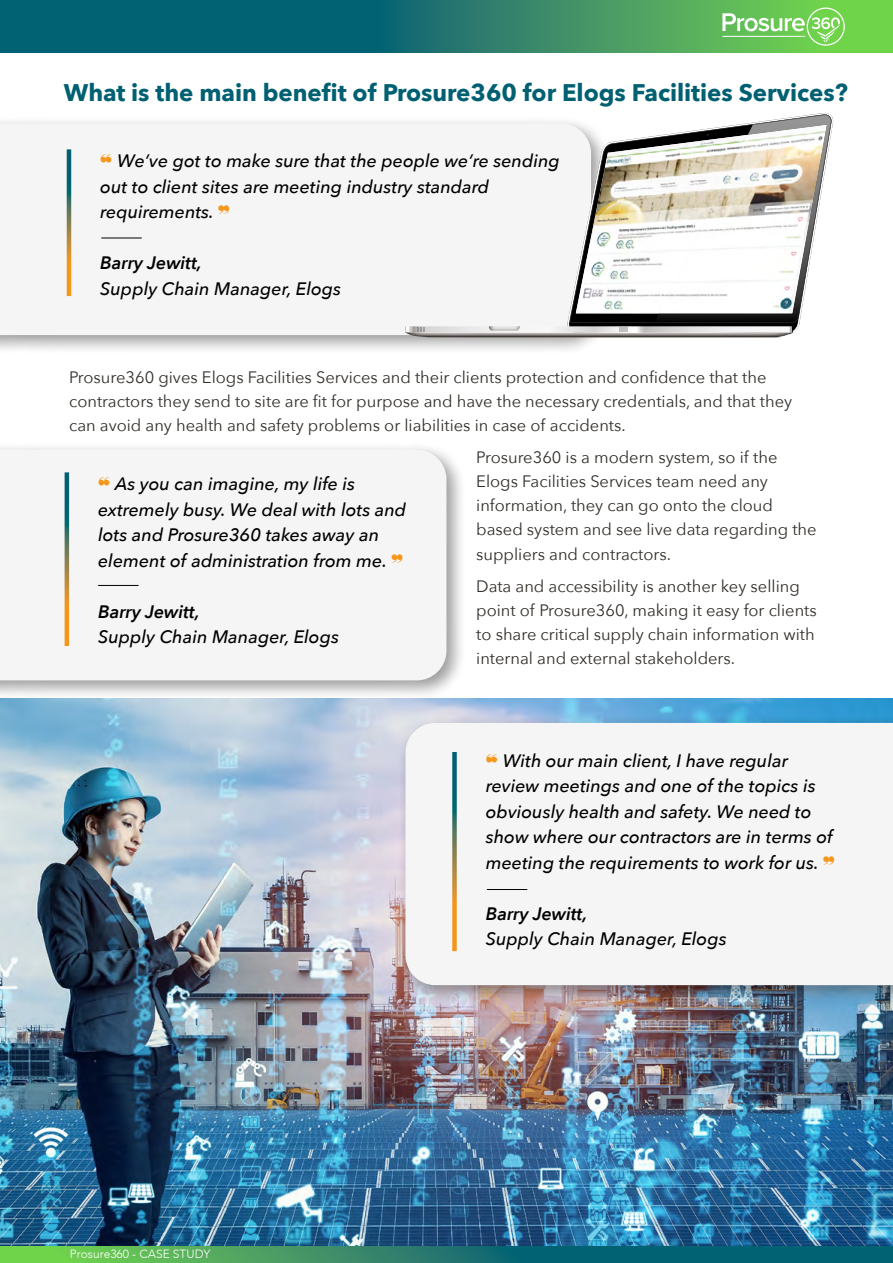
<style>
.page{position:relative;width:893px;height:1263px;background:#fff}
.page>*{position:absolute;margin:0;border:0;box-sizing:border-box;transform-origin:0 0}
.t1{font:700 24px "Avenir Next";color:#006072}
.t2{font:italic 500 18px/25.5px "Avenir Next";color:#000}
.t3{font:italic 600 18px "Avenir Next";color:#000}
.t4{font:16.5px/24px "Avenir Next";color:#312e29}
.t5{font:300 12px "Avenir";color:#fff}
.s1{color:#f4971a}
</style>
<div class="page">
<img style="left:0;top:699px;width:893px;height:547px">
<svg style="left:0;top:1246px;width:893px;height:17px;background:#2a8668"></svg>
<svg style="left:0;top:0;width:893px;height:53px;background:#247f6a"></svg>
<div style="left:0;top:116px;width:611px;height:239px;background:#000;opacity:.4"></div>
<div style="left:0;top:123px;width:405px;height:212px;background:#f6f5f6"></div>
<div style="left:398px;top:715px;width:495px;height:290px;background:#000;opacity:.4"></div>
<div style="left:405px;top:723px;width:488px;height:262px;background:#f6f5f6"></div>
<svg style="left:67px;top:149px;width:4px;height:147px"></svg>
<hr style="left:101px;top:238px;width:41px;height:1px;background:#000">
<svg style="left:452px;top:752px;width:5px;height:199px"></svg>
<hr style="left:487px;top:889px;width:40px;height:1px;background:#000">
<img style="left:420px;top:337px;width:360px;height:1px">
<img style="left:405px;top:333px;width:388px;height:4px">
<svg style="left:405px;top:115px;width:426px;height:218px"></svg>
<svg style="left:722px;top:8px;width:123px;height:38px;background:#87d376"></svg>
<div style="left:0;top:442px;width:466px;height:259px;background:#000;opacity:.4"></div>
<div style="left:0;top:450px;width:446px;height:230px;background:#f6f5f6"></div>
<svg style="left:65px;top:472px;width:4px;height:174px"></svg>
<hr style="left:98px;top:585px;width:41px;height:1px;background:#000">
<h1 class="t1" style="left:64px;top:71px;width:785px">What is the main benefit of Prosure360 for Elogs Facilities Services?</h1>
<p class="t2" style="left:100px;top:148px;width:461px"><span class="s1">❝</span> We’ve got to make sure that the people we’re sending out to client sites are meeting industry standard requirements. <span class="s1">❞</span></p>
<p class="t3" style="left:100px;top:248px;width:103px">Barry Jewitt,</p>
<p class="t2" style="left:100px;top:275px;width:242px">Supply Chain Manager, Elogs</p>
<p class="t4" style="left:69px;top:364px;width:725px">Prosure360 gives Elogs Facilities Services and their clients protection and confidence that the contractors they send to site are fit for purpose and have the necessary credentials, and that they can avoid any health and safety problems or liabilities in case of accidents.</p>
<p class="t4" style="left:476px;top:445px;width:342px">Prosure360 is a modern system, so if the Elogs Facilities Services team need any information, they can go onto the cloud based system and see live data regarding the suppliers and contractors.</p>
<p class="t4" style="left:476px;top:573px;width:342px">Data and accessibility is another key selling point of Prosure360, making it easy for clients to share critical supply chain information with internal and external stakeholders.</p>
<p class="t2" style="left:98px;top:471px;width:310px"><span class="s1">❝</span> As you can imagine, my life is extremely busy. We deal with lots and lots and Prosure360 takes away an element of administration from me. <span class="s1">❞</span></p>
<p class="t3" style="left:98px;top:596px;width:103px">Barry Jewitt,</p>
<p class="t2" style="left:98px;top:624px;width:242px">Supply Chain Manager, Elogs</p>
<p class="t5" style="left:70px;top:1247px;width:142px">Prosure360 - CASE STUDY</p>
<p class="t2" style="left:486px;top:747px;width:350px"><span class="s1">❝</span> With our main client, I have regular review meetings and one of the topics is obviously health and safety. We need to show where our contractors are in terms of meeting the requirements to work for us. <span class="s1">❞</span></p>
<p class="t3" style="left:486px;top:898px;width:103px">Barry Jewitt,</p>
<p class="t2" style="left:486px;top:926px;width:242px">Supply Chain Manager, Elogs</p>
</div>
